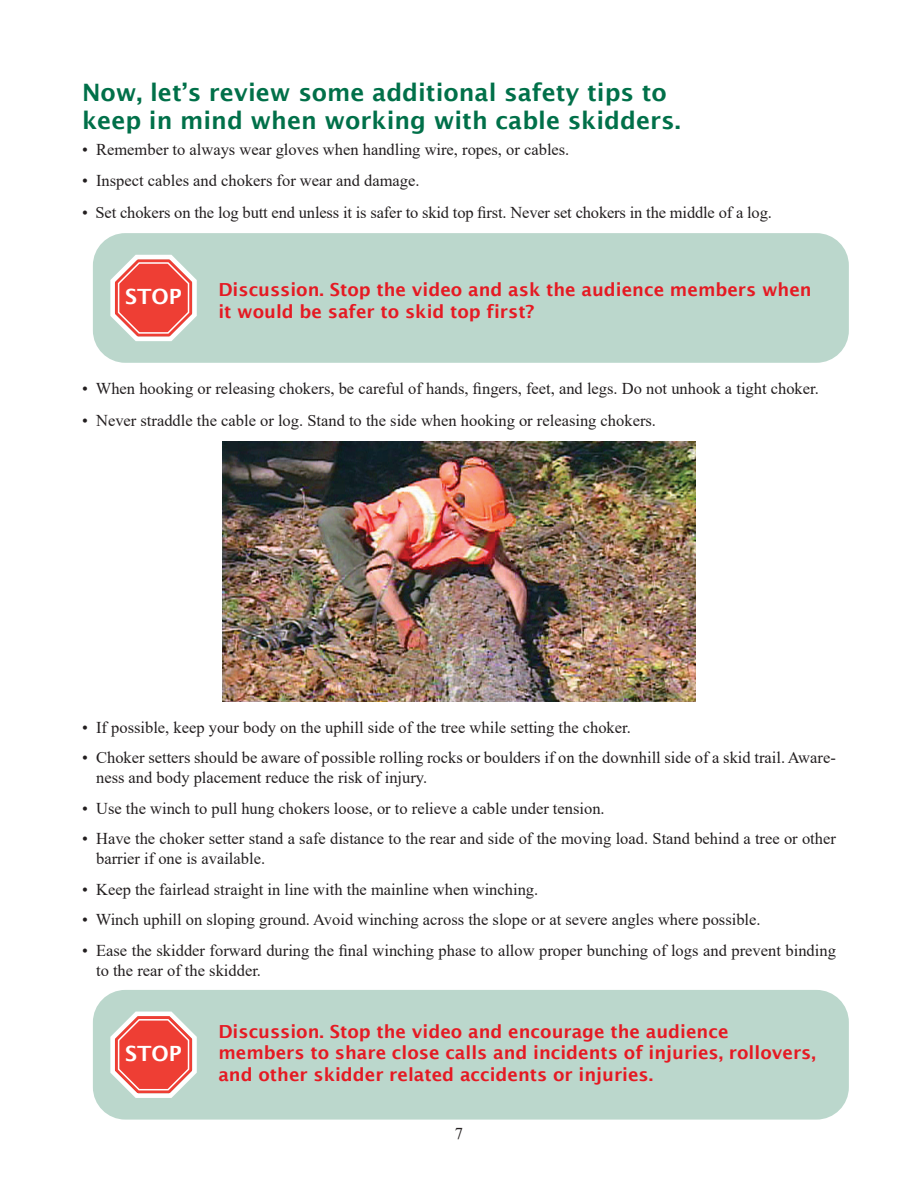
<style>
.page{position:relative;width:918px;height:1188px;background:#fff}
.page>*{position:absolute;margin:0;border:0;box-sizing:border-box;transform-origin:0 0}
.Subhead_1{font:600 24px/28.8px "Lucida Sans";color:#007049}
.Subhead_1-2{font:600 21px "Lucida Sans";color:#fff}
.Stop{font:600 18px/21.6px "Lucida Sans";color:#e51a23}
.Body{font:16.5px/19.8px "Times New Roman";color:#231f20}
</style>
<div class="page">
<div style="left:93px;top:233px;width:756px;height:130px;background:#bbd7cc;border-radius:32px"></div>
<svg style="left:110px;top:254px;width:87px;height:87px"></svg>
<div style="left:118px;top:262px;width:71px;height:72px;border:2px solid #fff;border-radius:20px"></div>
<img style="left:222px;top:441px;width:474px;height:260px">
<div style="left:93px;top:990px;width:756px;height:130px;background:#bbd7cc;border-radius:32px"></div>
<svg style="left:110px;top:1011px;width:87px;height:87px"></svg>
<p class="Subhead_1" style="left:82px;top:78px;width:600px">Now, let’s review some additional safety tips to keep in mind when working with cable skidders.</p>
<p class="Body" style="left:82px;top:139px;width:489px">• Remember to always wear gloves when handling wire, ropes, or cables.</p>
<p class="Body" style="left:82px;top:170px;width:339px">• Inspect cables and chokers for wear and damage.</p>
<p class="Body" style="left:82px;top:202px;width:691px">• Set chokers on the log butt end unless it is safer to skid top first. Never set chokers in the middle of a log.</p>
<p class="Subhead_1-2" style="left:125px;top:284px;width:58px">STOP</p>
<p class="Stop" style="left:218px;top:279px;width:595px">Discussion. Stop the video and ask the audience members when it would be safer to skid top first?</p>
<p class="Body" style="left:82px;top:379px;width:738px">• When hooking or releasing chokers, be careful of hands, fingers, feet, and legs. Do not unhook a tight choker.</p>
<p class="Body" style="left:82px;top:410px;width:576px">• Never straddle the cable or log. Stand to the side when hooking or releasing chokers.</p>
<p class="Body" style="left:82px;top:717px;width:550px">• If possible, keep your body on the uphill side of the tree while setting the choker.</p>
<p class="Body" style="left:96px;top:747px;width:741px;text-indent:-14px">• Choker setters should be aware of possible rolling rocks or boulders if on the downhill side of a skid trail. Aware&shy;ness and body placement reduce the risk of injury.</p>
<p class="Body" style="left:82px;top:798px;width:524px">• Use the winch to pull hung chokers loose, or to relieve a cable under tension.</p>
<p class="Body" style="left:96px;top:828px;width:741px;text-indent:-14px">• Have the choker setter stand a safe distance to the rear and side of the moving load. Stand behind a tree or other barrier if one is available.</p>
<p class="Body" style="left:82px;top:879px;width:458px">• Keep the fairlead straight in line with the mainline when winching.</p>
<p class="Body" style="left:82px;top:909px;width:680px">• Winch uphill on sloping ground. Avoid winching across the slope or at severe angles where possible.</p>
<p class="Body" style="left:96px;top:940px;width:741px;text-indent:-14px">• Ease the skidder forward during the final winching phase to allow proper bunching of logs and prevent binding to the rear of the skidder.</p>
<p class="Subhead_1-2" style="left:125px;top:1041px;width:58px">STOP</p>
<p class="Stop" style="left:218px;top:1020px;width:599px">Discussion. Stop the video and encourage the audience members to share close calls and incidents of injuries, rollovers, and other skidder related accidents or injuries.</p>
<p class="Body" style="left:455px;top:1123px;width:10px">7</p>
</div>
